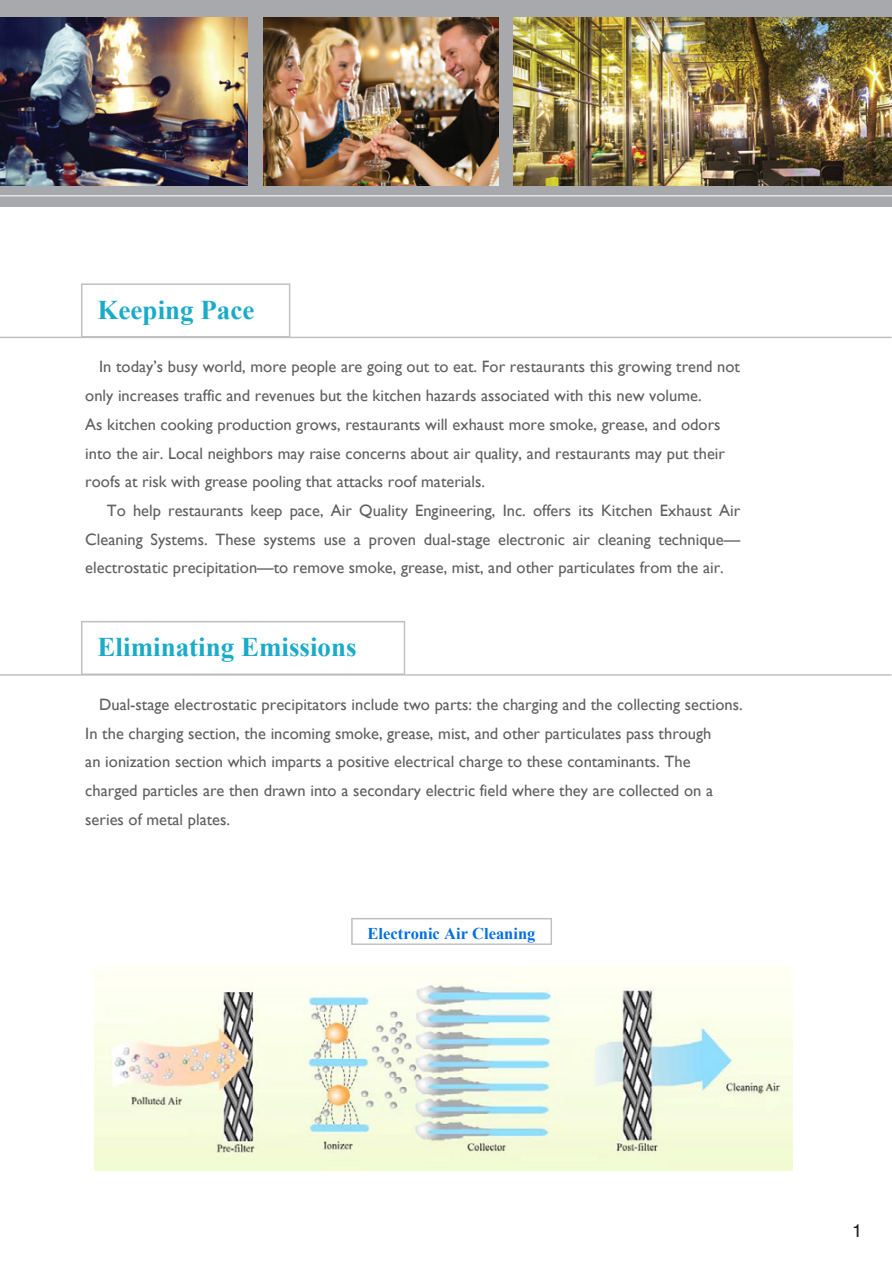
<style>
.page{position:relative;width:892px;height:1261px;background:#fff}
.page>*{position:absolute;margin:0;border:0;box-sizing:border-box;transform-origin:0 0}
.t1{font:700 27px "Times New Roman";color:#1aabc8}
.t2{font:18px "Helvetica LT Std";color:#231f20}
.t3{font:16.5px/28.7px "Gill Sans";color:#5f5f5f}
.t4{font:700 16.5px "Times New Roman";color:#016ee5}
</style>
<div class="page">
<div style="left:0;top:0;width:891px;height:207px;background:#a8a9ad"></div>
<hr style="left:0;top:195px;width:891px;height:1px;background:#fff">
<img style="left:0;top:18px;width:248px;height:167px">
<img style="left:263px;top:18px;width:235px;height:167px">
<img style="left:513px;top:18px;width:378px;height:167px">
<svg style="left:81px;top:283px;width:209px;height:54px"></svg>
<svg style="left:351px;top:918px;width:201px;height:27px"></svg>
<hr style="left:0;top:337px;width:891px;height:1px;background:#c0c0c0">
<svg style="left:81px;top:621px;width:324px;height:53px"></svg>
<hr style="left:0;top:674px;width:891px;height:2px;background:#c0c0c0">
<img style="left:94px;top:965px;width:698px;height:205px">
<p class="t1" style="left:98px;top:291px;width:158px">Keeping Pace</p>
<p class="t3" style="left:99px;top:353px;width:642px">In today’s busy world, more people are going out to eat. For restaurants this growing trend not</p>
<p class="t3" style="left:85px;top:382px;width:617px">only increases traffic and revenues but the kitchen hazards associated with this new volume.</p>
<p class="t3" style="left:85px;top:410px;width:636px">As kitchen cooking production grows, restaurants will exhaust more smoke, grease, and odors</p>
<p class="t3" style="left:85px;top:439px;width:641px">into the air. Local neighbors may raise concerns about air quality, and restaurants may put their</p>
<p class="t3" style="left:85px;top:468px;width:401px">roofs at risk with grease pooling that attacks roof materials.</p>
<p class="t3" style="left:107px;top:496px;width:634px">To help restaurants keep pace, Air Quality Engineering, Inc. offers its Kitchen Exhaust Air</p>
<p class="t3" style="left:85px;top:525px;width:656px">Cleaning Systems. These systems use a proven dual-stage electronic air cleaning technique—</p>
<p class="t3" style="left:85px;top:554px;width:640px">electrostatic precipitation—to remove smoke, grease, mist, and other particulates from the air.</p>
<p class="t1" style="left:98px;top:629px;width:260px">Eliminating Emissions</p>
<p class="t3" style="left:85px;top:690px;width:658px;text-indent:14px">Dual-stage electrostatic precipitators include two parts: the charging and the collecting sections.<br>In the charging section, the incoming smoke, grease, mist, and other particulates pass through<br>an ionization section which imparts a positive electrical charge to these contaminants. The charged particles are then drawn into a secondary electric field where they are collected on a series of metal plates.</p>
<p class="t4" style="left:367px;top:922px;width:169px">Electronic Air Cleaning</p>
<p class="t2" style="left:852px;top:1220px;width:12px">1</p>
</div>
